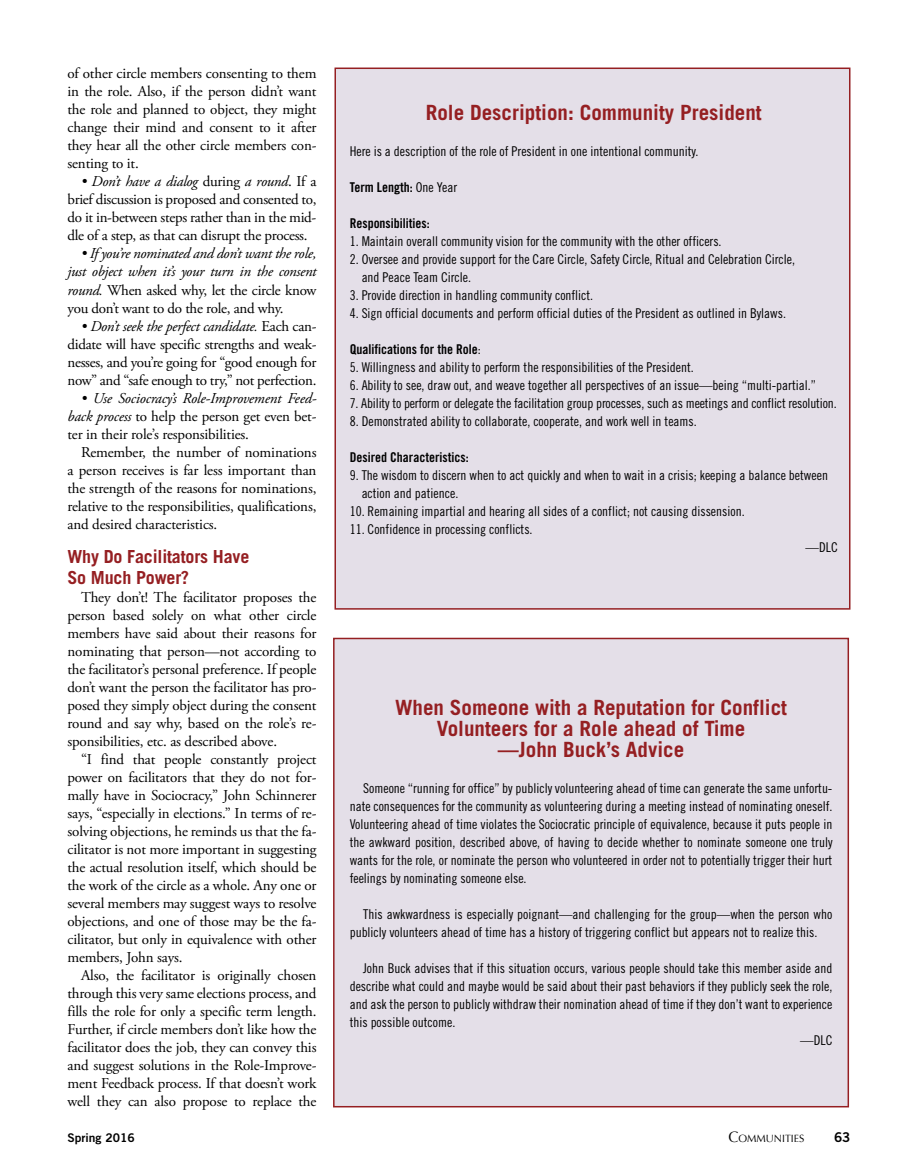
<style>
.page{position:relative;width:918px;height:1175px;background:#fff}
.page>*{position:absolute;margin:0;border:0;box-sizing:border-box;transform-origin:0 0}
.t1{font:700 21px/21px "Trade Gothic";color:#951f22;text-align:center}
.t2{font:700 18px/21px "Trade Gothic";letter-spacing:-.01em;color:#951f22}
.t3{font:15px/18px "Adobe Garamond Pro";letter-spacing:-.01em;color:#000;text-align:justify}
.t4{font:italic 15px/18px "Adobe Garamond Pro";letter-spacing:-.02em;color:#000;text-align:justify}
.t5{font:13.5px/18px "Trade Gothic Cond Eighteen";color:#000}
.t6{font:13.5px "Trade Gothic Bold Cond Twenty";color:#000}
.t7{font:13.5px "Trade Gothic Bold Two";color:#000}
.t8{font:12px "Trade Gothic Bold Two";color:#000}
.t9{font:10.5px "Optima";color:#000}
.s1{font-style:italic}
.s2{font-style:normal}
.s3{font-family:"Trade Gothic Cond Eighteen"}
.s4{font-size:15px}
</style>
<div class="page">
<div style="left:333px;top:637px;width:516px;height:470px;background:#e4dfe8;border:2px solid #951f22"></div>
<div style="left:335px;top:68px;width:516px;height:541px;background:#e4dfe8;border:2px solid #951f22"></div>
<p class="t3" style="left:68px;top:65px;width:251px">of other circle members consenting to them in the role. Also, if the person didn’t want the role and planned to object, they might change their mind and consent to it after they hear all the other circle members con&shy;senting to it.</p>
<p class="t3" style="left:68px;top:173px;width:251px;text-indent:14px"><span class="s1">• Don’t have a dialog</span> during <span class="s1">a round</span>. If a brief discussion is proposed and consented to, do it in-between steps rather than in the mid&shy;dle of a step, as that can disrupt the process.</p>
<p class="t4" style="left:68px;top:245px;width:251px;text-indent:14px">• If you’re nominated and don’t want the role, just object when it’s your turn in the consent round. <span class="s2">When asked why, let the circle know you don’t want to do the role, and why.</span></p>
<p class="t3" style="left:68px;top:317px;width:250px;text-indent:14px"><span class="s1">• Don’t seek the perfect candidate.</span> Each can&shy;didate will have specific strengths and weak&shy;nesses, and you’re going for “good enough for now” and “safe enough to try,” not perfection.</p>
<p class="t3" style="left:68px;top:389px;width:251px;text-indent:14px"><span class="s1">• Use Sociocracy’s Role-Improvement Feed&shy;back process</span> to help the person get even bet&shy;ter in their role’s responsibilities.</p>
<p class="t3" style="left:68px;top:443px;width:251px;text-indent:14px">Remember, the number of nominations a person receives is far less important than the strength of the reasons for nominations, relative to the responsibilities, qualifications, and desired characteristics.</p>
<p class="t2" style="left:68px;top:546px;width:183px">Why Do Facilitators Have<br>So Much Power?</p>
<p class="t3" style="left:68px;top:589px;width:251px;text-indent:14px">They don’t! The facilitator proposes the person based solely on what other circle members have said about their reasons for nominating that person—not according to the facilitator’s personal preference. If people don’t want the person the facilitator has pro&shy;posed they simply object during the consent round and say why, based on the role’s re&shy;sponsibilities, etc. as described above.</p>
<p class="t3" style="left:68px;top:751px;width:251px;text-indent:14px">“I find that people constantly project power on facilitators that they do not for&shy;mally have in Sociocracy,” John Schinnerer says, “especially in elections.” In terms of re&shy;solving objections, he reminds us that the fa&shy;cilitator is not more important in suggesting the actual resolution itself, which should be the work of the circle as a whole. Any one or several members may suggest ways to resolve objections, and one of those may be the fa&shy;cilitator, but only in equivalence with other members, John says.</p>
<p class="t3" style="left:68px;top:967px;width:251px;text-indent:14px">Also, the facilitator is originally chosen through this very same elections process, and fills the role for only a specific term length.<br>Further, if circle members don’t like how the facilitator does the job, they can convey this and suggest solutions in the Role-Improve&shy;ment Feedback process. If that doesn’t work well they can also propose to replace the</p>
<h1 class="t1" style="left:426px;top:101px;width:338px">Role Description: Community President</h1>
<p class="t5" style="left:350px;top:142px;width:350px">Here is a description of the role of President in one intentional community.</p>
<p class="t6" style="left:350px;top:179px;width:109px">Term Length: <span class="s3">One Year</span></p>
<p class="t6" style="left:350px;top:215px;width:82px">Responsibilities:</p>
<p class="t5" style="left:350px;top:232px;width:373px">1. Maintain overall community vision for the community with the other officers.</p>
<p class="t5" style="left:362px;top:250px;width:435px;text-indent:-12px">2. Oversee and provide support for the Care Circle, Safety Circle, Ritual and Celebration Circle, and Peace Team Circle.</p>
<p class="t5" style="left:350px;top:286px;width:245px">3. Provide direction in handling community conflict.</p>
<p class="t5" style="left:350px;top:304px;width:438px">4. Sign official documents and perform official duties of the President as outlined in Bylaws.</p>
<p class="t6" style="left:350px;top:341px;width:133px">Qualifications for the Role<span class="s3">:</span></p>
<p class="t5" style="left:350px;top:358px;width:346px">5. Willingness and ability to perform the responsibilities of the President.</p>
<p class="t5" style="left:350px;top:376px;width:468px">6. Ability to see, draw out, and weave together all perspectives of an issue—being “multi-partial.”</p>
<p class="t5" style="left:350px;top:394px;width:489px">7. Ability to perform or delegate the facilitation group processes, such as meetings and conflict resolution.</p>
<p class="t5" style="left:350px;top:412px;width:349px">8. Demonstrated ability to collaborate, cooperate, and work well in teams.</p>
<p class="t6" style="left:350px;top:449px;width:121px">Desired Characteristics:</p>
<p class="t5" style="left:362px;top:466px;width:468px;text-indent:-12px">9. The wisdom to discern when to act quickly and when to wait in a crisis; keeping a balance between action and patience.</p>
<p class="t5" style="left:350px;top:502px;width:397px">10. Remaining impartial and hearing all sides of a conflict; not causing dissension.</p>
<p class="t5" style="left:350px;top:520px;width:184px">11. Confidence in processing conflicts.</p>
<p class="t5" style="left:806px;top:538px;width:34px">—DLC</p>
<h1 class="t1" style="left:395px;top:696px;width:394px">When Someone with a Reputation for Conflict<br>Volunteers for a Role ahead of Time<br>—John Buck’s Advice</h1>
<p class="t5" style="left:350px;top:779px;width:484px;text-align:justify;text-indent:14px">Someone “running for office” by publicly volunteering ahead of time can generate the same unfortu&shy;nate consequences for the community as volunteering during a meeting instead of nominating oneself.<br>Volunteering ahead of time violates the Sociocratic principle of equivalence, because it puts people in the awkward position, described above, of having to decide whether to nominate someone one truly wants for the role, or nominate the person who volunteered in order not to potentially trigger their hurt feelings by nominating someone else.</p>
<p class="t5" style="left:350px;top:905px;width:484px;text-indent:14px">This awkwardness is especially poignant—and challenging for the group—when the person who publicly volunteers ahead of time has a history of triggering conflict but appears not to realize this.</p>
<p class="t5" style="left:363px;top:959px;width:471px">John Buck advises that if this situation occurs, various people should take this member aside and</p>
<p class="t5" style="left:350px;top:977px;width:484px">describe what could and maybe would be said about their past behaviors if they publicly seek the role,</p>
<p class="t5" style="left:350px;top:995px;width:484px">and ask the person to publicly withdraw their nomination ahead of time if they don’t want to experience</p>
<p class="t5" style="left:350px;top:1013px;width:107px">this possible outcome.</p>
<p class="t5" style="left:800px;top:1031px;width:34px">—DLC</p>
<p class="t8" style="left:68px;top:1130px;width:69px">Spring 2016</p>
<p class="t9" style="left:728px;top:1132px;width:77px"><span class="s4">C</span>OMMUNITIES</p>
<p class="t7" style="left:834px;top:1129px;width:18px">63</p>
</div>
